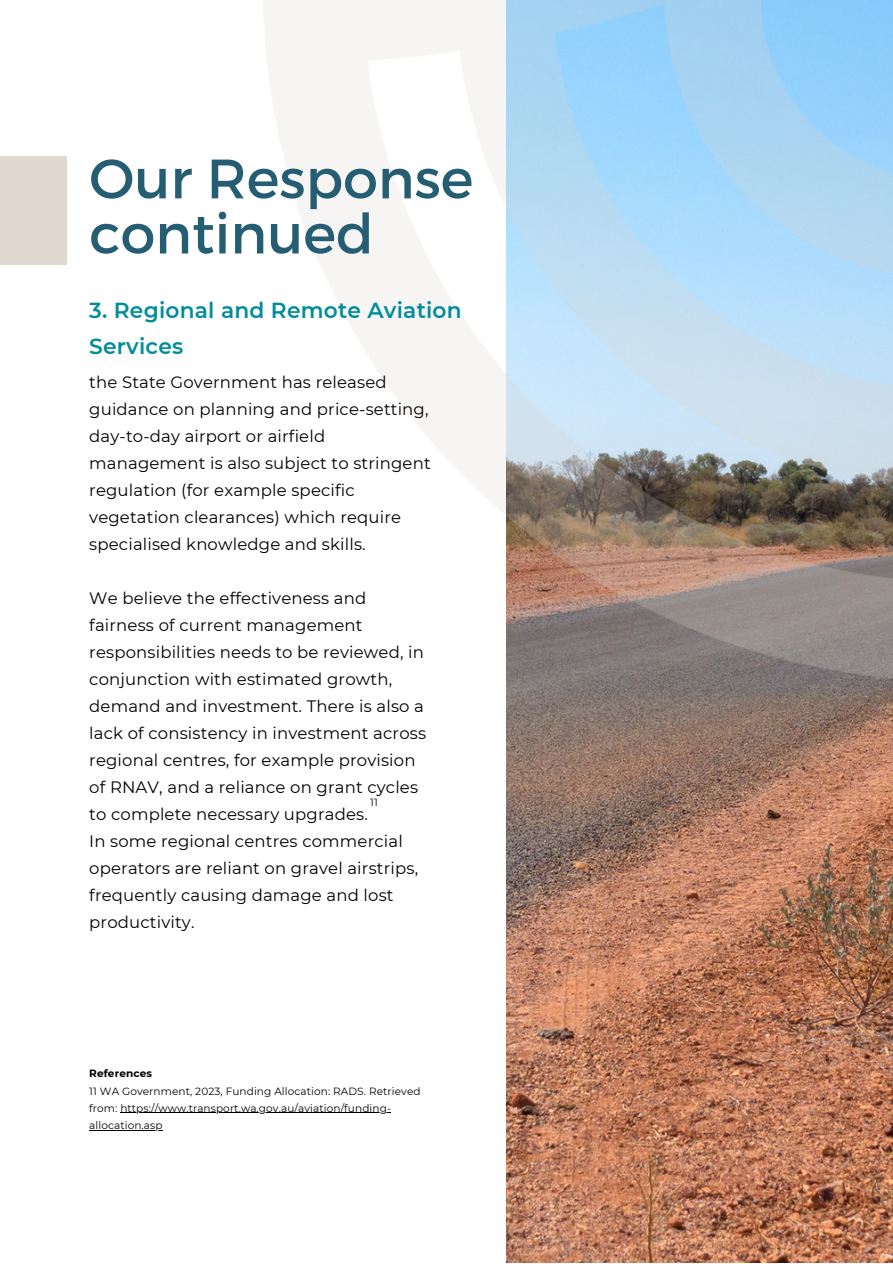
<style>
.page{position:relative;width:893px;height:1264px;background:#fff}
.page>*{position:absolute;margin:0;border:0;box-sizing:border-box;transform-origin:0 0}
.t1{font:55.5px/55.1px "Montserrat";color:#255e73}
.t2{font:600 21.75px/36px "Montserrat";letter-spacing:.01em;color:#008d9a}
.t3{font:16.5px/27px "Montserrat";letter-spacing:.01em;color:#000}
.t4{font:10.5px/17.2px "Montserrat";letter-spacing:.01em;color:#000}
.t5{font:700 10.5px "Montserrat";letter-spacing:.01em;color:#000}
</style>
<div class="page">
<img style="left:506px;top:872px;width:386px;height:390px">
<div style="left:0;top:156px;width:67px;height:109px;background:#e1d9d0"></div>
<img style="left:264px;top:0;width:628px;height:872px">
<hr style="left:120px;top:1112px;width:271px;height:1px;background:#000">
<hr style="left:89px;top:1129px;width:74px;height:1px;background:#000">
<p class="t1" style="left:89px;top:148px;width:385px">Our Response continued</p>
<p class="t2" style="left:89px;top:292px;width:374px">3. Regional and Remote Aviation<br>Services</p>
<p class="t3" style="left:89px;top:369px;width:343px">the State Government has released guidance on planning and price-setting, day-to-day airport or airfield management is also subject to stringent regulation (for example specific vegetation clearances) which require specialised knowledge and skills.</p>
<p class="t3" style="left:89px;top:585px;width:338px">We believe the effectiveness and fairness of current management responsibilities needs to be reviewed, in conjunction with estimated growth, demand and investment. There is also a lack of consistency in investment across regional centres, for example provision of RNAV, and a reliance on grant cycles to complete necessary upgrades.</p>
<p class="t3" style="left:89px;top:827px;width:330px">In some regional centres commercial operators are reliant on gravel airstrips, frequently causing damage and lost productivity.</p>
<p class="t4" style="left:370px;top:793px;width:9px">11</p>
<p class="t5" style="left:89px;top:1067px;width:64px">References</p>
<p class="t4" style="left:89px;top:1082px;width:333px">11 WA Government, 2023, Funding Allocation: RADS. Retrieved from: https://www.transport.wa.gov.au/aviation/funding&shy;allocation.asp</p>
</div>
